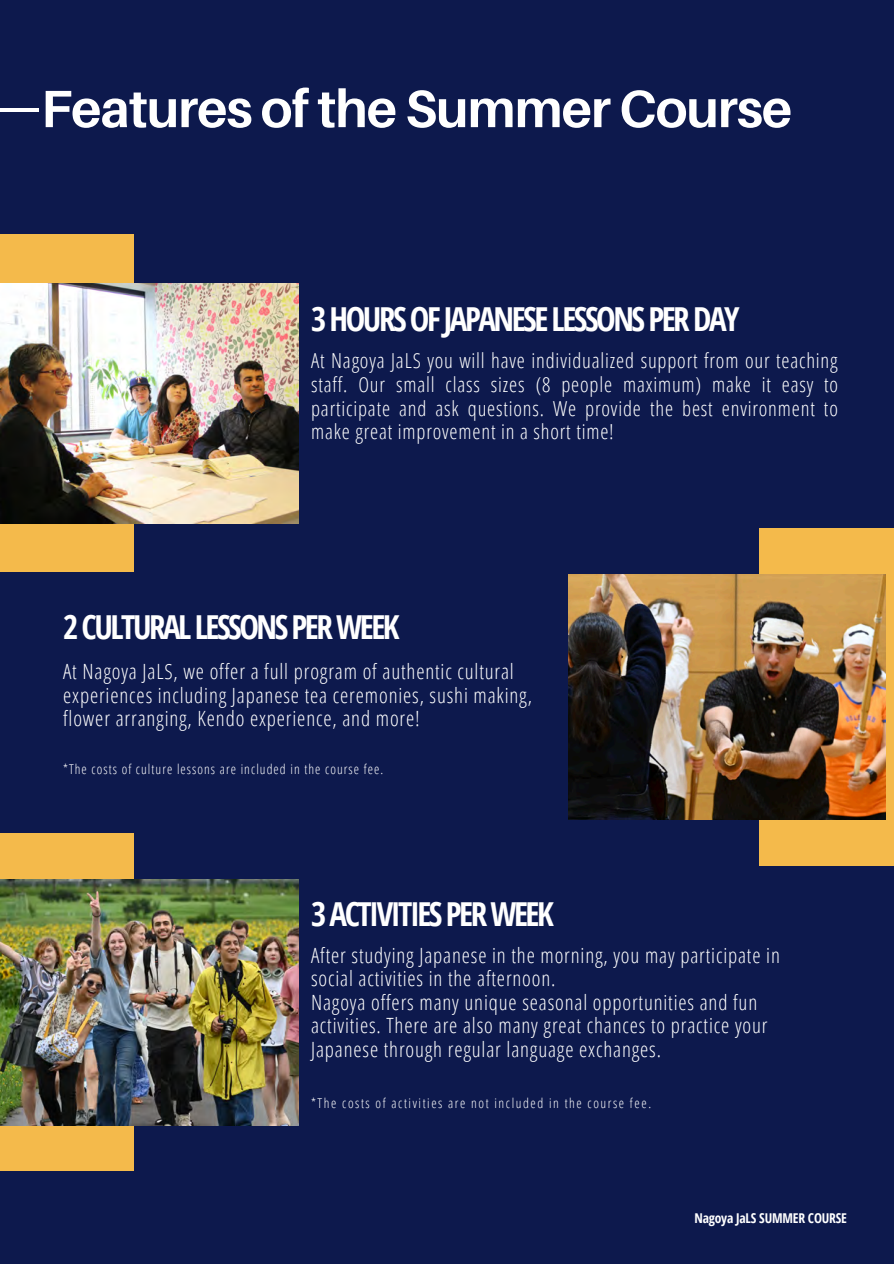
<style>
.page{position:relative;width:894px;height:1264px;background:#fff}
.page>*{position:absolute;margin:0;border:0;box-sizing:border-box;transform-origin:0 0}
.t1{font:700 52.5px "Aileron";letter-spacing:-.02em;color:#fff}
.t2{font:700 33px "Open Sans Condensed";letter-spacing:-.075em;color:#fff}
.t3{font:300 21px/23.7px "Open Sans Condensed";letter-spacing:.04em;color:#fff}
.t4{font:300 20.7px/23.7px "Open Sans Condensed";letter-spacing:.04em;color:#fff;text-align:justify}
.t5{font:300 13.5px "Open Sans Condensed";letter-spacing:.08em;color:#fff}
.t6{font:300 13.5px "Open Sans Condensed";letter-spacing:.12em;color:#fff}
.t7{font:700 13.5px "Open Sans Condensed";letter-spacing:-.015em;color:#fff}
</style>
<div class="page">
<div style="left:0;top:0;width:893px;height:1263px;background:#0d194d"></div>
<div style="left:759px;top:528px;width:134px;height:337px;background:#f4ba4b"></div>
<img style="left:568px;top:574px;width:317px;height:245px">
<div style="left:0;top:235px;width:134px;height:337px;background:#f4ba4b"></div>
<img style="left:0;top:284px;width:298px;height:239px">
<hr style="left:0;top:108px;width:39px;height:3px;background:#fff">
<div style="left:0;top:833px;width:134px;height:337px;background:#f4ba4b"></div>
<img style="left:0;top:879px;width:298px;height:246px">
<p class="t1" style="left:41px;top:76px;width:752px">Features of the Summer Course</p>
<p class="t2" style="left:311px;top:296px;width:430px">3 HOURS OF JAPANESE LESSONS PER DAY</p>
<p class="t4" style="left:311px;top:348px;width:528px">At Nagoya JaLS you will have individualized support from our teaching staff. Our small class sizes (8 people maximum) make it easy to participate and ask questions. We provide the best environment to make great improvement in a short time!</p>
<h2 class="t2" style="left:63px;top:603px;width:338px">2 CULTURAL LESSONS PER WEEK</h2>
<p class="t3" style="left:63px;top:659px;width:470px">At Nagoya JaLS, we offer a full program of authentic cultural experiences including Japanese tea ceremonies, sushi making, flower arranging, Kendo experience, and more!</p>
<h3 class="t5" style="left:63px;top:759px;width:321px">*The costs of culture lessons are included in the course fee.</h3>
<h3 class="t2" style="left:311px;top:890px;width:244px">3 ACTIVITIES PER WEEK</h3>
<h2 class="t3" style="left:311px;top:942px;width:470px">After studying Japanese in the morning, you may participate in social activities in the afternoon.<br>Nagoya offers many unique seasonal opportunities and fun activities. There are also many great chances to practice your Japanese through regular language exchanges.</h2>
<p class="t6" style="left:311px;top:1093px;width:341px">*The costs of activities are not included in the course fee.</p>
<h3 class="t7" style="left:694px;top:1208px;width:154px">Nagoya JaLS SUMMER COURSE</h3>
</div>
